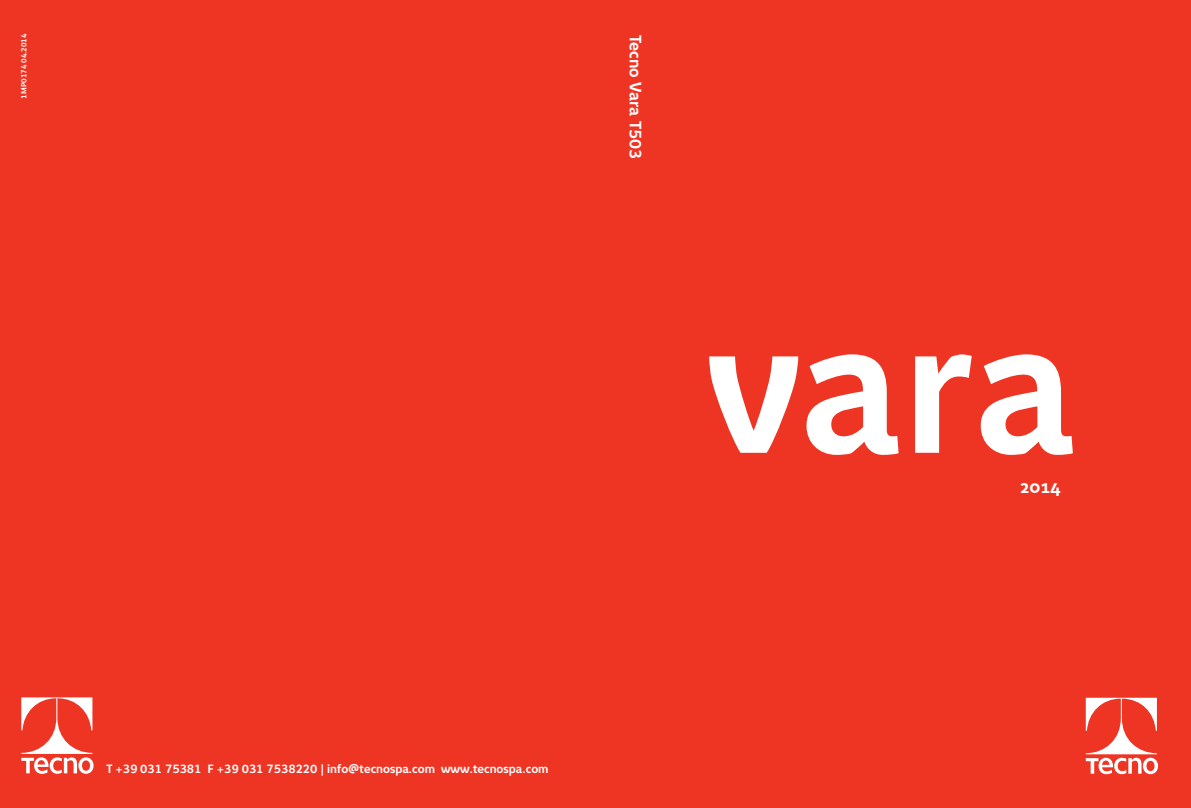
<style>
.page{position:relative;width:1191px;height:808px;background:#fff}
.page>*{position:absolute;margin:0;border:0;box-sizing:border-box;transform-origin:0 0}
.t1{font:700 187.5px "Tecno Tipo 70";color:#fff}
.t2{font:700 19.2px "Tecno Tipo SC70";color:#fff}
.t3{font:700 16.5px "Tecno Tipo 70";color:#fff}
.t4{font:700 12px "Tecno Tipo 70";color:#fff}
.t5{font:700 7.5px "Tecno Tipo 70";color:#fff}
</style>
<div class="page">
<div style="left:595px;top:0;width:596px;height:808px;background:#ee3524"></div>
<svg style="left:1085px;top:698px;width:73px;height:76px"></svg>
<div style="left:0;top:0;width:595px;height:808px;background:#ee3524"></div>
<svg style="left:21px;top:697px;width:73px;height:77px"></svg>
<p class="t5" style="left:19px;top:99px;width:67px;rotate:-90deg">1MP0174 04.2014</p>
<h3 class="t3" style="left:646px;top:35px;width:126px;rotate:90deg">Tecno Vara T503</h3>
<h1 class="t1" style="left:694px;top:270px;width:371px">vara</h1>
<h2 class="t2" style="left:1007px;top:474px;width:43px">2014</h2>
<h2 class="t2" style="left:1020px;top:474px;width:43px">2014</h2>
<p class="t4" style="left:119px;top:761px;width:444px">T +39 031 75381 F +39 031 7538220 | info@tecnospa.com www.tecnospa.com</p>
<p class="t4" style="left:106px;top:761px;width:444px">T +39 031 75381 F +39 031 7538220 | info@tecnospa.com www.tecnospa.com</p>
</div>
